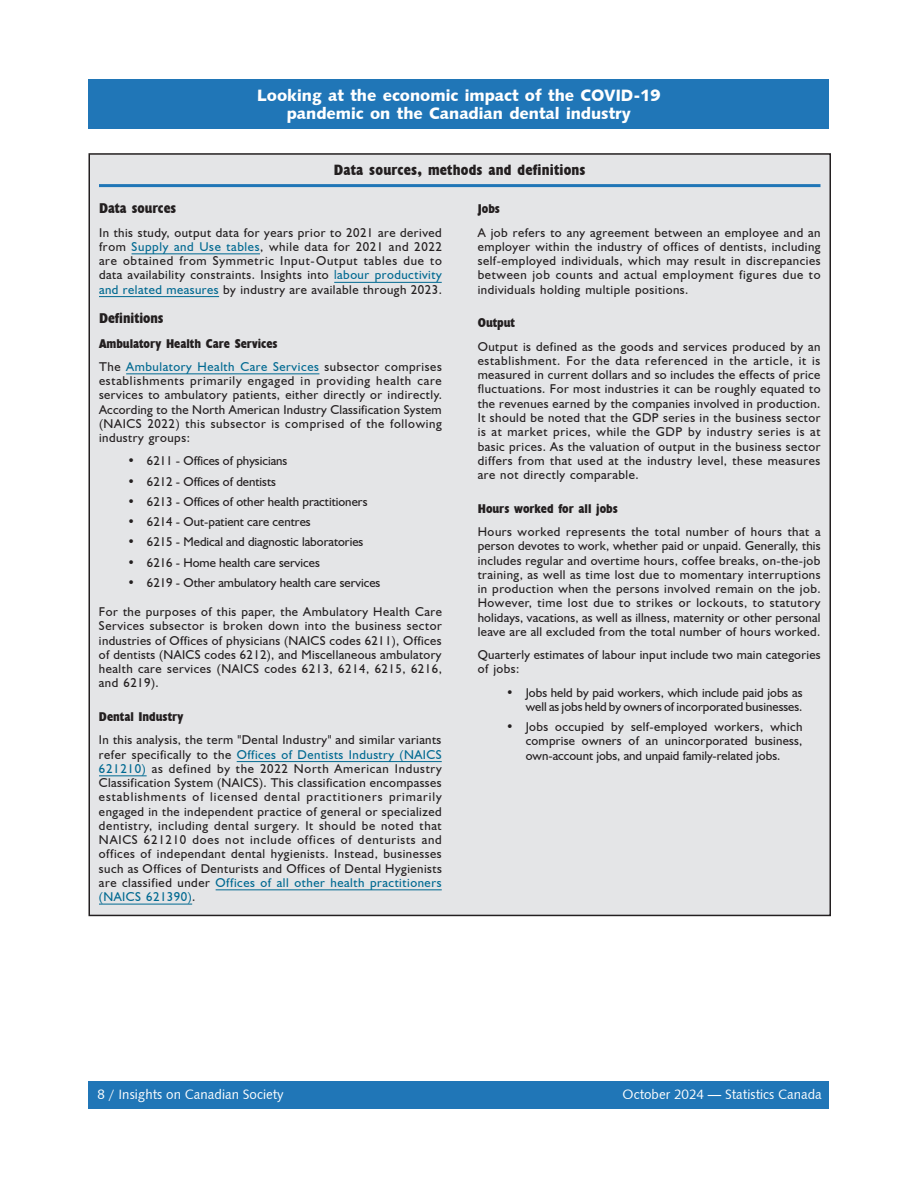
<style>
.page{position:relative;width:918px;height:1188px;background:#fff}
.page>*{position:absolute;margin:0;border:0;box-sizing:border-box;transform-origin:0 0}
.t1{font:16.5px/20.9px "Humanist 531 BT Black A";color:#fff;text-align:center}
.t2{font:700 condensed 15px "Humanist 521 BT Xtra";letter-spacing:.01em;color:#231f20}
.t3{font:700 condensed 14.25px "Humanist 521 BT Xtra";color:#231f20}
.t4{font:13.5px "Humanist 531 BT Roman A";color:#fff}
.t5{font:12.75px/14.2px "Humanist 521 BT";letter-spacing:.02em;color:#231f20;text-align:justify}
.t6{font:12.75px/14.2px "Humanist 521 BT";color:#231f20;text-align:right}
.t7{font:700 condensed 12.75px "Humanist 521 BT Xtra";color:#231f20}
.s1{color:#006991}
.s2{font-family:"Helvetica Neue LT Std";font-stretch:condensed;color:#006991}
</style>
<div class="page">
<div style="left:88px;top:1081px;width:742px;height:27px;background:#2076b7"></div>
<div style="left:88px;top:80px;width:742px;height:48px;background:#2076b7"></div>
<div style="left:89px;top:154px;width:741px;height:761px;background:#e4e5e7"></div>
<hr style="left:99px;top:184px;width:721px;height:3px;background:#2076b7">
<hr style="left:132px;top:254px;width:128px;height:1px;background:#006991">
<hr style="left:334px;top:282px;width:108px;height:1px;background:#006991">
<hr style="left:99px;top:296px;width:120px;height:1px;background:#006991">
<hr style="left:126px;top:374px;width:193px;height:1px;background:#006991">
<hr style="left:237px;top:761px;width:205px;height:1px;background:#006991">
<hr style="left:99px;top:776px;width:48px;height:1px;background:#006991">
<hr style="left:216px;top:890px;width:226px;height:1px;background:#006991">
<hr style="left:99px;top:904px;width:93px;height:1px;background:#006991">
<p class="t1" style="left:287px;top:82px;width:346px">XXX<br>pandemic on the Canadian dental industry</p>
<p class="t1" style="left:257px;top:84px;width:405px">Looking at the economic impact of the COVID-19</p>
<p class="t2" style="left:334px;top:161px;width:253px">Data sources, methods and definitions</p>
<p class="t3" style="left:99px;top:200px;width:79px">Data sources</p>
<p class="t5" style="left:99px;top:225px;width:344px">In this study, output data for years prior to 2021 are derived from <span class="s1">Supply and Use tables</span>, while data for 2021 and 2022 are obtained from Symmetric Input-Output tables due to data availability constraints. Insights into <span class="s2">l</span><span class="s1">abour productivity and related measures</span> by industry are available through 2023.</p>
<p class="t3" style="left:99px;top:309px;width:66px">Definitions</p>
<p class="t7" style="left:99px;top:335px;width:180px">Ambulatory Health Care Services</p>
<p class="t5" style="left:99px;top:359px;width:344px">The <span class="s1">Ambulatory Health Care Services</span> subsector comprises establishments primarily engaged in providing health care services to ambulatory patients, either directly or indirectly.<br>According to the North American Industry Classification System (NAICS 2022) this subsector is comprised of the following industry groups:</p>
<p class="t6" style="left:127px;top:454px;width:161px">• 6211 - Offices of physicians</p>
<p class="t6" style="left:127px;top:474px;width:150px">• 6212 - Offices of dentists</p>
<p class="t6" style="left:127px;top:494px;width:241px">• 6213 - Offices of other health practitioners</p>
<p class="t6" style="left:127px;top:514px;width:185px">• 6214 - Out-patient care centres</p>
<p class="t6" style="left:127px;top:535px;width:237px">• 6215 - Medical and diagnostic laboratories</p>
<p class="t6" style="left:127px;top:555px;width:194px">• 6216 - Home health care services</p>
<p class="t6" style="left:127px;top:575px;width:254px">• 6219 - Other ambulatory health care services</p>
<p class="t5" style="left:99px;top:604px;width:344px">For the purposes of this paper, the Ambulatory Health Care Services subsector is broken down into the business sector industries of Offices of physicians (NAICS codes 6211), Offices of dentists (NAICS codes 6212), and Miscellaneous ambulatory health care services (NAICS codes 6213, 6214, 6215, 6216, and 6219).</p>
<p class="t7" style="left:99px;top:709px;width:86px">Dental Industry</p>
<p class="t5" style="left:99px;top:733px;width:344px">In this analysis, the term "Dental Industry" and similar variants refer specifically to the <span class="s1">Offices of Dentists Industry (NAICS 621210)</span> as defined by the 2022 North American Industry Classification System (NAICS). This classification encompasses establishments of licensed dental practitioners primarily engaged in the independent practice of general or specialized dentistry, including dental surgery. It should be noted that NAICS 621210 does not include offices of denturists and offices of independant dental hygienists. Instead, businesses such as Offices of Denturists and Offices of Dental Hygienists are classified under <span class="s1">Offices of all other health practitioners (NAICS 621390)</span>.</p>
<p class="t7" style="left:478px;top:201px;width:24px">Jobs</p>
<p class="t5" style="left:478px;top:225px;width:344px">A job refers to any agreement between an employee and an employer within the industry of offices of dentists, including self-employed individuals, which may result in discrepancies between job counts and actual employment figures due to individuals holding multiple positions.</p>
<p class="t7" style="left:478px;top:315px;width:39px">Output</p>
<p class="t5" style="left:478px;top:339px;width:344px">Output is defined as the goods and services produced by an establishment. For the data referenced in the article, it is measured in current dollars and so includes the effects of price fluctuations. For most industries it can be roughly equated to the revenues earned by the companies involved in production.<br>It should be noted that the GDP series in the business sector is at market prices, while the GDP by industry series is at basic prices. As the valuation of output in the business sector differs from that used at the industry level, these measures are not directly comparable.</p>
<p class="t7" style="left:478px;top:500px;width:142px">Hours worked for all jobs</p>
<p class="t5" style="left:478px;top:524px;width:344px">Hours worked represents the total number of hours that a person devotes to work, whether paid or unpaid. Generally, this includes regular and overtime hours, coffee breaks, on-the-job training, as well as time lost due to momentary interruptions in production when the persons involved remain on the job.<br>However, time lost due to strikes or lockouts, to statutory holidays, vacations, as well as illness, maternity or other personal leave are all excluded from the total number of hours worked.</p>
<p class="t5" style="left:478px;top:647px;width:344px">Quarterly estimates of labour input include two main categories of jobs:</p>
<p class="t6" style="left:506px;top:685px;width:298px">• Jobs held by paid workers, which include paid jobs as well as jobs held by owners of incorporated businesses.</p>
<p class="t5" style="left:526px;top:719px;width:278px;text-indent:-19px">• Jobs occupied by self-employed workers, which comprise owners of an unincorporated business, own-account jobs, and unpaid family-related jobs.</p>
<p class="t4" style="left:98px;top:1086px;width:188px">8 / Insights on Canadian Society</p>
<p class="t4" style="left:623px;top:1086px;width:201px">October 2024 — Statistics Canada</p>
</div>
